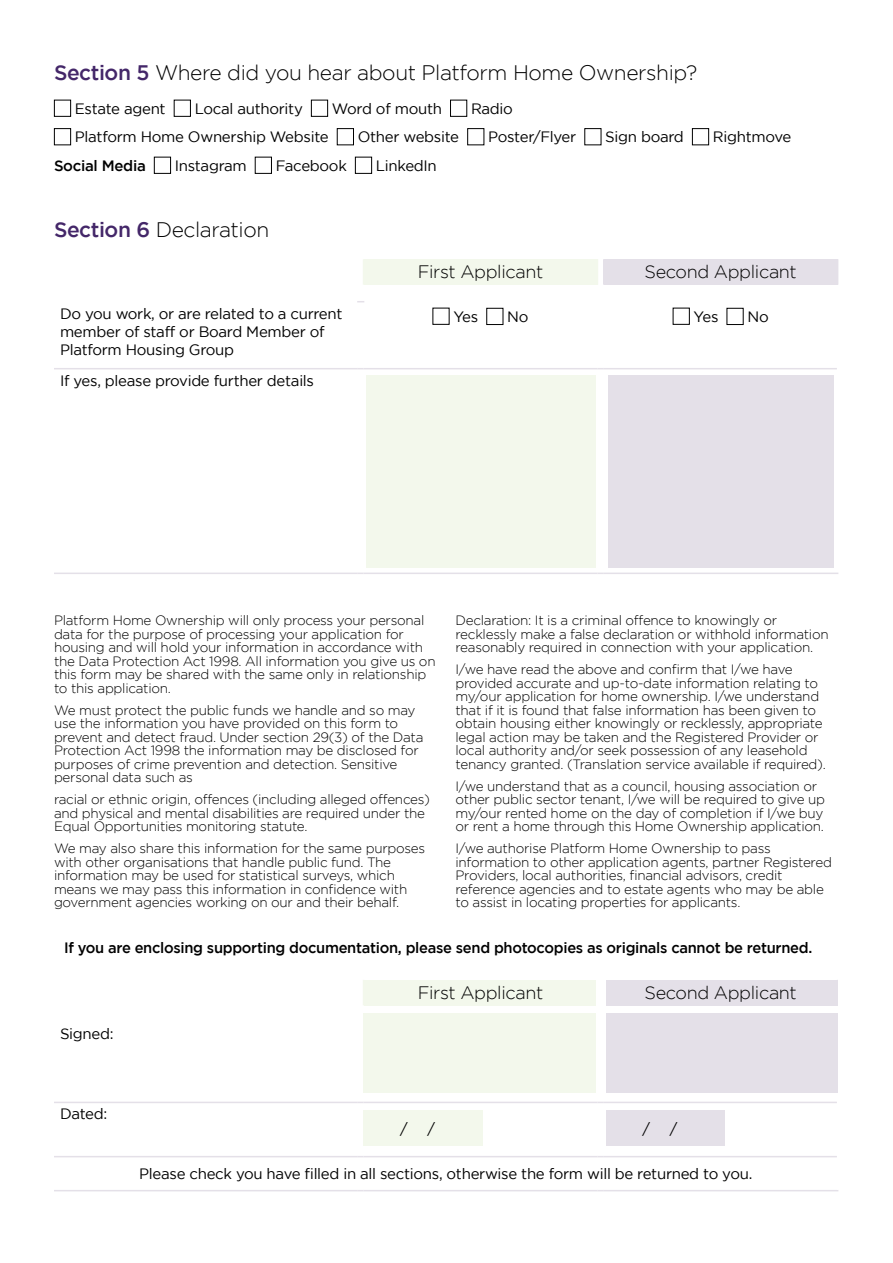
<style>
.page{position:relative;width:893px;height:1263px;background:#fff}
.page>*{position:absolute;margin:0;border:0;box-sizing:border-box;transform-origin:0 0}
.t1{font:300 21px "Gotham";letter-spacing:-.02em;color:#000}
.t2{font:300 18px "Gotham";letter-spacing:-.02em;color:#000}
.t3{font:15px/18px "Gotham";letter-spacing:-.02em;color:#000}
.t4{font:500 15px "Gotham";letter-spacing:-.02em;color:#000}
.t5{font:300 13.5px/13.5px "Gotham";letter-spacing:-.02em;color:#000}
.s1{font-weight:500;color:#442769}
</style>
<div class="page">
<div style="left:54px;top:100px;width:17px;height:17px;border:1px solid #000"></div>
<div style="left:174px;top:100px;width:17px;height:17px;border:1px solid #000"></div>
<div style="left:311px;top:100px;width:17px;height:17px;border:1px solid #000"></div>
<div style="left:450px;top:100px;width:17px;height:17px;border:1px solid #000"></div>
<div style="left:54px;top:128px;width:17px;height:17px;border:1px solid #000"></div>
<div style="left:337px;top:128px;width:17px;height:17px;border:1px solid #000"></div>
<div style="left:467px;top:128px;width:17px;height:17px;border:1px solid #000"></div>
<div style="left:692px;top:128px;width:17px;height:17px;border:1px solid #000"></div>
<div style="left:154px;top:157px;width:17px;height:17px;border:1px solid #000"></div>
<div style="left:255px;top:157px;width:17px;height:17px;border:1px solid #000"></div>
<div style="left:355px;top:157px;width:17px;height:17px;border:1px solid #000"></div>
<div style="left:364px;top:259px;width:233px;height:26px;background:#f3f8ec"></div>
<div style="left:604px;top:259px;width:234px;height:26px;background:#e4e0e8"></div>
<svg style="left:363px;top:259px;width:1px;height:26px"></svg>
<svg style="left:597px;top:259px;width:7px;height:26px"></svg>
<hr style="left:54px;top:368px;width:303px;height:1px;background:#e4e0e8">
<hr style="left:54px;top:573px;width:303px;height:1px;background:#e4e0e8">
<hr style="left:364px;top:368px;width:233px;height:1px;background:#e4e0e8">
<hr style="left:604px;top:368px;width:233px;height:1px;background:#e4e0e8">
<hr style="left:364px;top:573px;width:233px;height:1px;background:#e4e0e8">
<hr style="left:604px;top:573px;width:234px;height:1px;background:#e4e0e8">
<div style="left:486px;top:308px;width:17px;height:17px;border:1px solid #000"></div>
<div style="left:673px;top:308px;width:17px;height:17px;border:1px solid #000"></div>
<div style="left:727px;top:308px;width:17px;height:17px;border:1px solid #000"></div>
<div style="left:366px;top:375px;width:230px;height:193px;background:#f3f8ec"></div>
<div style="left:608px;top:375px;width:225px;height:193px;background:#e4e0e8"></div>
<div style="left:364px;top:980px;width:233px;height:25px;background:#f3f8ec"></div>
<div style="left:604px;top:980px;width:234px;height:25px;background:#e4e0e8"></div>
<svg style="left:363px;top:980px;width:1px;height:25px"></svg>
<hr style="left:54px;top:1102px;width:303px;height:1px;background:#e4e0e8">
<hr style="left:54px;top:1156px;width:303px;height:1px;background:#e4e0e8">
<hr style="left:54px;top:1190px;width:303px;height:1px;background:#e4e0e8">
<hr style="left:364px;top:1190px;width:233px;height:1px;background:#e4e0e8">
<hr style="left:604px;top:1190px;width:234px;height:1px;background:#e4e0e8">
<hr style="left:364px;top:1102px;width:233px;height:1px;background:#e4e0e8">
<hr style="left:604px;top:1102px;width:233px;height:1px;background:#e4e0e8">
<hr style="left:364px;top:1156px;width:233px;height:1px;background:#e4e0e8">
<hr style="left:604px;top:1156px;width:233px;height:1px;background:#e4e0e8">
<div style="left:363px;top:1013px;width:234px;height:79px;background:#f3f8ec"></div>
<div style="left:604px;top:1013px;width:234px;height:79px;background:#e4e0e8"></div>
<div style="left:364px;top:1110px;width:119px;height:36px;background:#f3f8ec"></div>
<div style="left:605px;top:1110px;width:119px;height:36px;background:#e4e0e8"></div>
<div style="left:596px;top:977px;width:10px;height:118px;background:#fff"></div>
<div style="left:596px;top:1105px;width:10px;height:46px;background:#fff"></div>
<h1 class="t1" style="left:54px;top:61px;width:645px"><span class="s1">Section 5</span> Where did you hear about Platform Home Ownership?</h1>
<p class="t3" style="left:75px;top:99px;width:92px">Estate agent</p>
<p class="t3" style="left:195px;top:99px;width:110px">Local authority</p>
<p class="t3" style="left:332px;top:99px;width:112px">Word of mouth</p>
<p class="t3" style="left:471px;top:99px;width:43px">Radio</p>
<p class="t3" style="left:75px;top:128px;width:255px">Platform Home Ownership Website</p>
<p class="t3" style="left:358px;top:128px;width:103px">Other website</p>
<p class="t3" style="left:488px;top:128px;width:90px">Poster/Flyer</p>
<p class="t3" style="left:605px;top:128px;width:80px">Sign board</p>
<p class="t3" style="left:713px;top:128px;width:80px">Rightmove</p>
<p class="t4" style="left:54px;top:157px;width:93px">Social Media</p>
<p class="t3" style="left:175px;top:156px;width:73px">Instagram</p>
<p class="t3" style="left:276px;top:156px;width:73px">Facebook</p>
<p class="t3" style="left:376px;top:156px;width:62px">LinkedIn</p>
<h1 class="t1" style="left:54px;top:218px;width:217px"><span class="s1">Section 6</span> Declaration</h1>
<h2 class="t2" style="left:418px;top:262px;width:127px">First Applicant</h2>
<h2 class="t2" style="left:645px;top:262px;width:154px">Second Applicant</h2>
<p class="t3" style="left:60px;top:304px;width:284px">Do you work, or are related to a current member of staff or Board Member of<br>Platform Housing Group</p>
<p class="t3" style="left:453px;top:307px;width:26px">Yes</p>
<p class="t3" style="left:507px;top:307px;width:23px">No</p>
<p class="t3" style="left:694px;top:307px;width:26px">Yes</p>
<p class="t3" style="left:747px;top:307px;width:23px">No</p>
<p class="t3" style="left:60px;top:371px;width:256px">If yes, please provide further details</p>
<p class="t5" style="left:54px;top:613px;width:383px">Platform Home Ownership will only process your personal data for the purpose of processing your application for housing and will hold your information in accordance with the Data Protection Act 1998. All information you give us on this form may be shared with the same only in relationship to this application.</p>
<p class="t5" style="left:54px;top:703px;width:371px">We must protect the public funds we handle and so may use the information you have provided on this form to prevent and detect fraud. Under section 29(3) of the Data Protection Act 1998 the information may be disclosed for purposes of crime prevention and detection. Sensitive personal data such as</p>
<p class="t5" style="left:54px;top:792px;width:377px">racial or ethnic origin, offences (including alleged offences) and physical and mental disabilities are required under the<br>Equal Opportunities monitoring statute.</p>
<p class="t5" style="left:54px;top:841px;width:373px">We may also share this information for the same purposes with other organisations that handle public fund. The information may be used for statistical surveys, which means we may pass this information in confidence with government agencies working on our and their behalf.</p>
<p class="t5" style="left:455px;top:613px;width:375px">Declaration: It is a criminal offence to knowingly or recklessly make a false declaration or withhold information reasonably required in connection with your application.</p>
<p class="t5" style="left:455px;top:662px;width:372px">I/we have read the above and confirm that I/we have provided accurate and up-to-date information relating to my/our application for home ownership. I/we understand that if it is found that false information has been given to obtain housing either knowingly or recklessly, appropriate legal action may be taken and the Registered Provider or local authority and/or seek possession of any leasehold tenancy granted. (Translation service available if required).</p>
<p class="t5" style="left:455px;top:779px;width:371px">I/we understand that as a council, housing association or other public sector tenant, I/we will be required to give up my/our rented home on the day of completion if I/we buy or rent a home through this Home Ownership application.</p>
<p class="t5" style="left:455px;top:841px;width:378px">I/we authorise Platform Home Ownership to pass information to other application agents, partner Registered Providers, local authorities, financial advisors, credit reference agencies and to estate agents who may be able to assist in locating properties for applicants.</p>
<p class="t4" style="left:64px;top:939px;width:750px">If you are enclosing supporting documentation, please send photocopies as originals cannot be returned.</p>
<h2 class="t2" style="left:418px;top:983px;width:127px">First Applicant</h2>
<h2 class="t2" style="left:645px;top:983px;width:154px">Second Applicant</h2>
<p class="t3" style="left:60px;top:1025px;width:55px">Signed:</p>
<p class="t3" style="left:60px;top:1105px;width:49px">Dated:</p>
<p class="t3" style="left:139px;top:1164px;width:615px">Please check you have filled in all sections, otherwise the form will be returned to you.</p>
</div>
